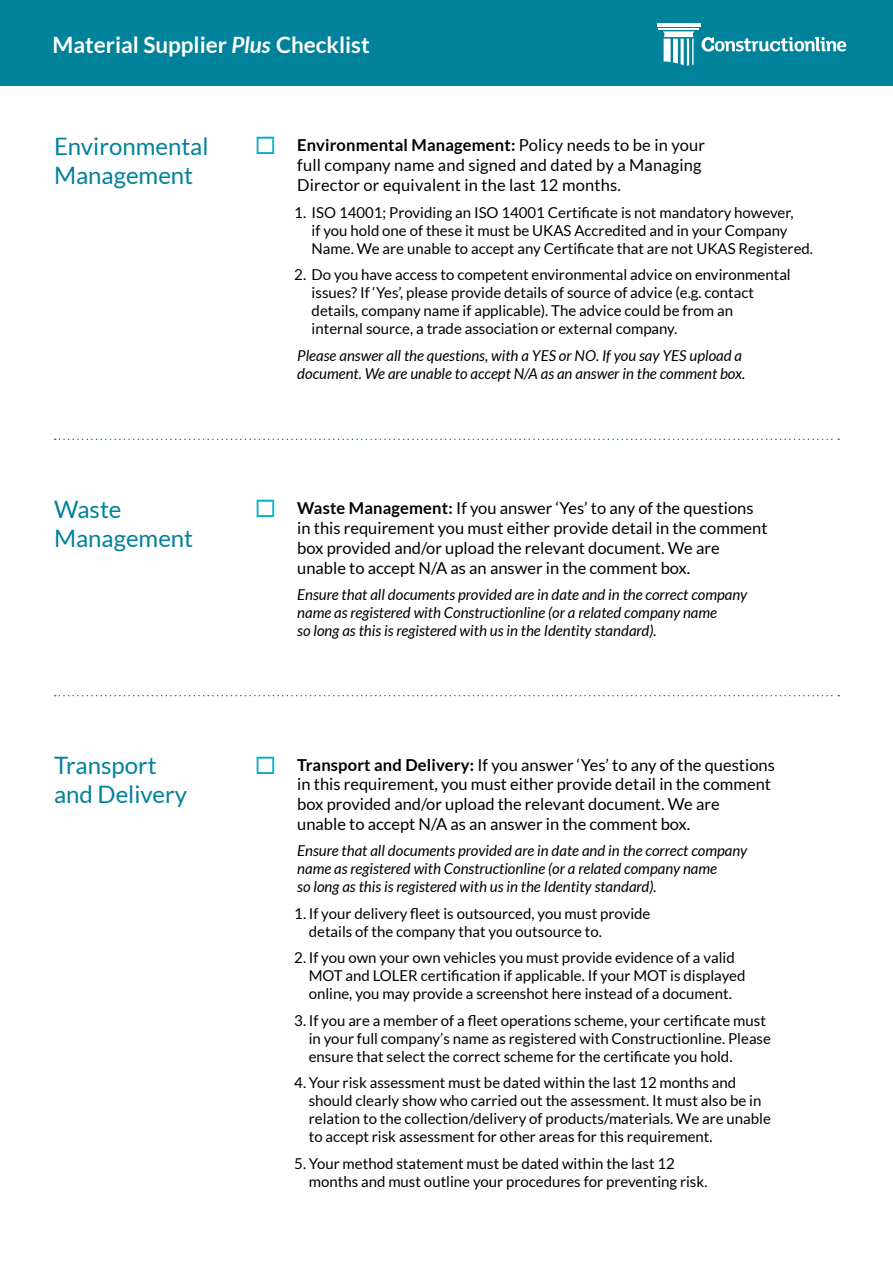
<style>
.page{position:relative;width:893px;height:1263px;background:#fff}
.page>*{position:absolute;margin:0;border:0;box-sizing:border-box;transform-origin:0 0}
.t1{font:24px/28.8px "Lato";color:#00829a}
.t2{font:700 22.5px "Lato";color:#fff}
.t3{font:16.5px/19.8px "Lato";color:#000}
.t4{font:15px/18px "Lato";color:#000}
.t5{font:italic 15px/18px "Lato";color:#000}
.s1{font-style:italic}
.s2{font-weight:700}
</style>
<div class="page">
<div style="left:0;top:0;width:893px;height:85px;background:#00829a"></div>
<hr style="left:658px;top:28px;width:41px;height:2px;background:#fff">
<hr style="left:657px;top:23px;width:44px;height:4px;background:#fff">
<svg style="left:663px;top:31px;width:32px;height:35px"></svg>
<svg style="left:701px;top:37px;width:145px;height:15px"></svg>
<svg style="left:55px;top:439px;width:784px;height:1px"></svg>
<svg style="left:55px;top:695px;width:784px;height:1px"></svg>
<h2 class="t2" style="left:52px;top:32px;width:319px">Material Supplier <span class="s1">Plus</span> Checklist</h2>
<h1 class="t1" style="left:54px;top:132px;width:156px">Environmental<br>Management</h1>
<p class="t3" style="left:297px;top:135px;width:409px"><span class="s2">Environmental Management:</span> Policy needs to be in your full company name and signed and dated by a Managing<br>Director or equivalent in the last 12 months.</p>
<p class="t4" style="left:312px;top:203px;width:503px;text-indent:-17px">1. ISO 14001; Providing an ISO 14001 Certificate is not mandatory however,<br>if you hold one of these it must be UKAS Accredited and in your Company<br>Name. We are unable to accept any Certificate that are not UKAS Registered.</p>
<p class="t4" style="left:312px;top:266px;width:481px;text-indent:-17px">2. Do you have access to competent environmental advice on environmental issues? If ‘Yes’, please provide details of source of advice (e.g. contact details, company name if applicable). The advice could be from an<br>internal source, a trade association or external company.</p>
<p class="t5" style="left:297px;top:347px;width:450px">Please answer all the questions, with a YES or NO. If you say YES upload a document. We are unable to accept N/A as an answer in the comment box.</p>
<h1 class="t1" style="left:54px;top:495px;width:141px">Waste<br>Management</h1>
<p class="t3" style="left:297px;top:498px;width:472px"><span class="s2">Waste Management:</span> If you answer ‘Yes’ to any of the questions in this requirement you must either provide detail in the comment box provided and/or upload the relevant document. We are unable to accept N/A as an answer in the comment box.</p>
<p class="t5" style="left:297px;top:586px;width:451px">Ensure that all documents provided are in date and in the correct company name as registered with Constructionline (or a related company name<br>so long as this is registered with us in the Identity standard).</p>
<h1 class="t1" style="left:54px;top:751px;width:135px">Transport and Delivery</h1>
<p class="t3" style="left:297px;top:754px;width:479px"><span class="s2">Transport and Delivery:</span> If you answer ‘Yes’ to any of the questions in this requirement, you must either provide detail in the comment box provided and/or upload the relevant document. We are<br>unable to accept N/A as an answer in the comment box.</p>
<p class="t5" style="left:297px;top:842px;width:451px">Ensure that all documents provided are in date and in the correct company name as registered with Constructionline (or a related company name<br>so long as this is registered with us in the Identity standard).</p>
<p class="t4" style="left:309px;top:904px;width:343px;text-indent:-14px">1. If your delivery fleet is outsourced, you must provide details of the company that you outsource to.</p>
<p class="t4" style="left:309px;top:949px;width:438px;text-indent:-14px">2. If you own your own vehicles you must provide evidence of a valid<br>MOT and LOLER certification if applicable. If your MOT is displayed online, you may provide a screenshot here instead of a document.</p>
<p class="t4" style="left:309px;top:1011px;width:464px;text-indent:-14px">3. If you are a member of a fleet operations scheme, your certificate must in your full company’s name as registered with Constructionline. Please ensure that select the correct scheme for the certificate you hold.</p>
<p class="t4" style="left:309px;top:1074px;width:464px;text-indent:-14px">4. Your risk assessment must be dated within the last 12 months and should clearly show who carried out the assessment. It must also be in relation to the collection/delivery of products/materials. We are unable to accept risk assessment for other areas for this requirement.</p>
<p class="t4" style="left:309px;top:1154px;width:400px;text-indent:-14px">5. Your method statement must be dated within the last 12 months and must outline your procedures for preventing risk.</p>
</div>
